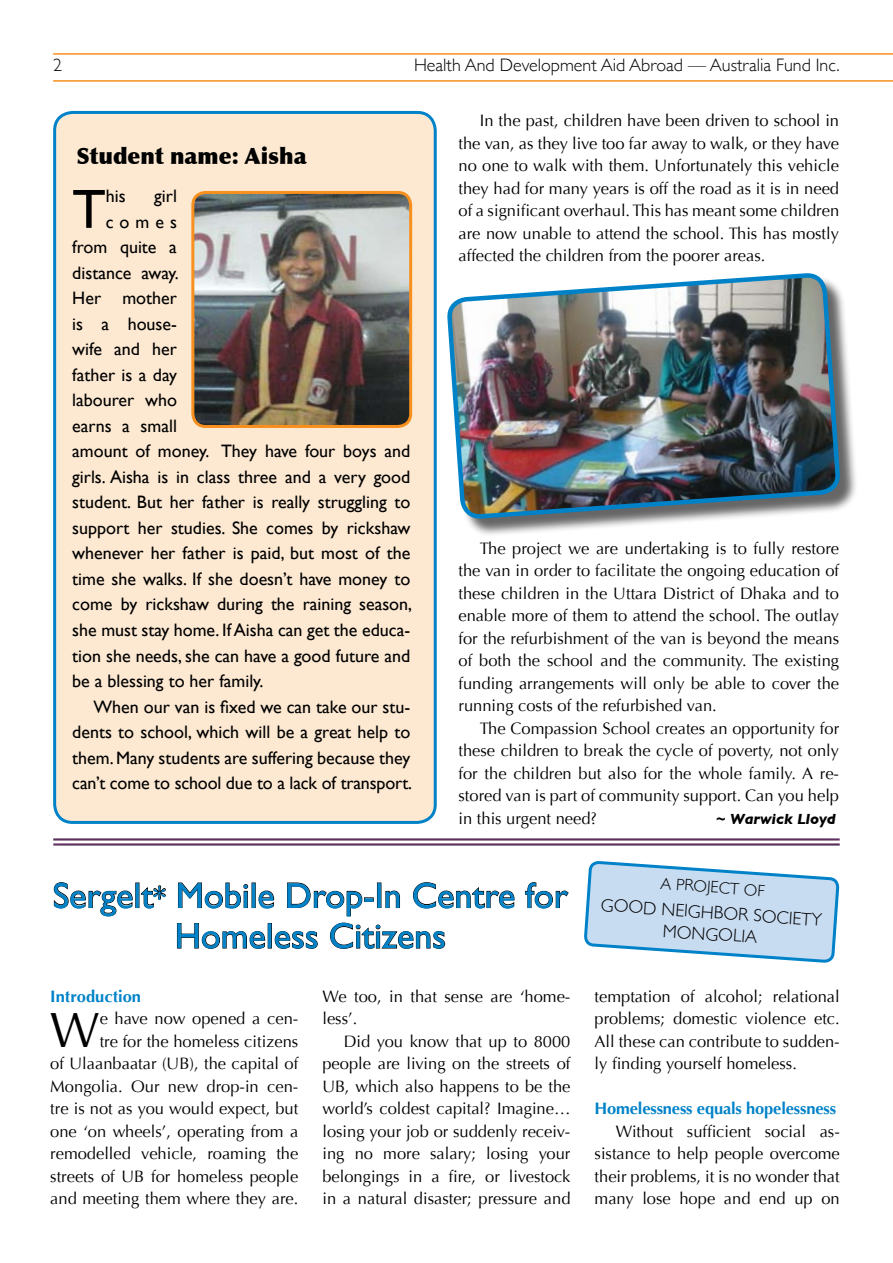
<style>
.page{position:relative;width:893px;height:1263px;background:#fff}
.page>*{position:absolute;margin:0;border:0;box-sizing:border-box;transform-origin:0 0}
.t1{font:55.35px "Gill Sans";color:#000}
.t2{font:49.35px "Optima";color:#000}
.t3{font:36px/40.5px "Gill Sans";color:#0082c9;text-align:center}
.t4{font:900 22.5px "Optima";color:#000}
.t5{font:18px "Gill Sans";color:#000}
.t6{font:300 18px/21.6px "Gill Sans";color:#000;text-align:center}
.t7{font:16.5px/22.5px "Optima";color:#000;text-align:justify}
.t8{font:700 16.5px "Optima";letter-spacing:-.01em;color:#0082c9}
.t9{font:300 16.5px "Gill Sans";color:#000}
.t10{font:italic 700 15px "Gill Sans";color:#000}
.s1{font-size:30px}
</style>
<div class="page">
<div style="left:55px;top:112px;width:380px;height:710px;background:#fde9d2;border-radius:18px"></div>
<div style="left:53px;top:111px;width:384px;height:713px;border:3px solid #0082c9;border-radius:18px"></div>
<hr style="left:53px;top:53px;width:840px;height:2px;background:#f7901e">
<hr style="left:53px;top:80px;width:840px;height:2px;background:#f7901e">
<div style="left:449px;top:275px;width:409px;height:262px;background:#000;opacity:.6"></div>
<img style="left:448px;top:274px;width:391px;height:263px">
<img style="left:195px;top:192px;width:216px;height:232px">
<div style="left:191px;top:191px;width:221px;height:237px;border:3px solid #f7901e;border-radius:13px"></div>
<div style="left:38px;top:819px;width:817px;height:46px;background:#000;opacity:.5"></div>
<svg style="left:54px;top:882px;width:79px;height:34px"></svg>
<svg style="left:141px;top:885px;width:25px;height:23px"></svg>
<svg style="left:178px;top:882px;width:71px;height:26px"></svg>
<svg style="left:258px;top:890px;width:16px;height:18px"></svg>
<svg style="left:287px;top:882px;width:76px;height:34px"></svg>
<div style="left:364px;top:897px;width:10px;height:5px;border:1px solid #000"></div>
<div style="left:377px;top:883px;width:4px;height:25px;border:1px solid #000"></div>
<svg style="left:385px;top:890px;width:15px;height:18px"></svg>
<svg style="left:413px;top:882px;width:102px;height:26px"></svg>
<svg style="left:525px;top:882px;width:44px;height:26px"></svg>
<svg style="left:177px;top:923px;width:88px;height:26px"></svg>
<div style="left:268px;top:923px;width:4px;height:25px;border:1px solid #000"></div>
<svg style="left:274px;top:931px;width:44px;height:18px"></svg>
<svg style="left:330px;top:922px;width:115px;height:27px"></svg>
<svg style="left:582px;top:819px;width:259px;height:144px"></svg>
<p class="t6" style="left:53px;top:54px;width:10px">2</p>
<p class="t6" style="left:414px;top:54px;width:427px">Health And Development Aid Abroad — Australia Fund Inc.</p>
<p class="t7" style="left:459px;top:109px;width:382px;text-indent:21px">In the past, children have been driven to school in the van, as they live too far away to walk, or they have no one to walk with them. Unfortunately this vehicle they had for many years is off the road as it is in need of a significant overhaul. This has meant some children are now unable to attend the school. This has mostly affected the children from the poorer areas.</p>
<h3 class="t4" style="left:77px;top:142px;width:232px">Student name: Aisha</h3>
<h1 class="t1" style="left:72px;top:177px;width:35px">T</h1>
<p class="t5" style="left:106px;top:186px;width:21px">his</p>
<p class="t5" style="left:154px;top:186px;width:24px">girl</p>
<p class="t5" style="left:106px;top:211px;width:73px">comes</p>
<p class="t5" style="left:72px;top:237px;width:106px">from quite a</p>
<p class="t5" style="left:72px;top:262px;width:108px">distance away.</p>
<p class="t5" style="left:72px;top:288px;width:106px">Her mother</p>
<p class="t5" style="left:72px;top:313px;width:106px">is a house-</p>
<p class="t5" style="left:72px;top:339px;width:106px">wife and her</p>
<p class="t5" style="left:72px;top:364px;width:106px">father is a day</p>
<p class="t5" style="left:72px;top:390px;width:106px">labourer who</p>
<p class="t5" style="left:72px;top:415px;width:106px">earns a small</p>
<p class="t5" style="left:72px;top:441px;width:340px">amount of money. They have four boys and</p>
<p class="t5" style="left:72px;top:466px;width:340px">girls. Aisha is in class three and a very good</p>
<p class="t5" style="left:72px;top:492px;width:340px">student. But her father is really struggling to</p>
<p class="t5" style="left:72px;top:517px;width:340px">support her studies. She comes by rickshaw</p>
<p class="t5" style="left:72px;top:543px;width:340px">whenever her father is paid, but most of the</p>
<p class="t5" style="left:72px;top:568px;width:340px">time she walks. If she doesn’t have money to</p>
<p class="t5" style="left:72px;top:594px;width:341px">come by rickshaw during the raining season,</p>
<p class="t5" style="left:72px;top:619px;width:340px">she must stay home. If Aisha can get the educa-</p>
<p class="t5" style="left:72px;top:645px;width:340px">tion she needs, she can have a good future and</p>
<p class="t5" style="left:72px;top:670px;width:193px">be a blessing to her family.</p>
<p class="t5" style="left:94px;top:696px;width:318px">When our van is fixed we can take our stu-</p>
<p class="t5" style="left:72px;top:721px;width:340px">dents to school, which will be a great help to</p>
<p class="t5" style="left:72px;top:747px;width:340px">them. Many students are suffering because they</p>
<p class="t5" style="left:72px;top:772px;width:341px">can’t come to school due to a lack of transport.</p>
<p class="t7" style="left:459px;top:537px;width:382px;text-indent:21px">The project we are undertaking is to fully restore the van in order to facilitate the ongoing education of these children in the Uttara District of Dhaka and to enable more of them to attend the school. The outlay for the refurbishment of the van is beyond the means of both the school and the community. The existing funding arrangements will only be able to cover the running costs of the refurbished van.</p>
<p class="t7" style="left:459px;top:717px;width:382px;text-indent:21px">The Compassion School creates an opportunity for these children to break the cycle of poverty, not only for the children but also for the whole family. A re&shy;stored van is part of community support. Can you help in this urgent need?</p>
<p class="t10" style="left:716px;top:810px;width:122px">~ Warwick Lloyd</p>
<h3 class="t3" style="left:53px;top:875px;width:517px">Sergelt<span class="s1">*</span> Mobile Drop-In Centre for<br>Homeless Citizens</h3>
<p class="t9" style="left:661px;top:870px;width:106px;rotate:4deg">A PROJECT OF</p>
<p class="t6" style="left:602px;top:893px;width:223px;rotate:4deg">GOOD NEIGHBOR SOCIETY<br>MONGOLIA</p>
<p class="t8" style="left:50px;top:986px;width:92px">Introduction</p>
<h2 class="t2" style="left:50px;top:1001px;width:51px">W</h2>
<p class="t7" style="left:50px;top:1007px;width:250px;text-align:right">e have now opened a cen-<br>tre for the homeless citizens<br>of Ulaanbaatar (UB), the capital of<br>Mongolia. Our new drop-in cen&shy;tre is not as you would expect, but one ‘on wheels’, operating from a remodelled vehicle, roaming the streets of UB for homeless people and meeting them where they are.</p>
<p class="t7" style="left:322px;top:985px;width:249px">We too, in that sense are ‘home&shy;less’.</p>
<p class="t7" style="left:322px;top:1030px;width:250px;text-indent:21px">Did you know that up to 8000 people are living on the streets of UB, which also happens to be the world’s coldest capital? Imagine… losing your job or suddenly receiv&shy;ing no more salary; losing your belongings in a fire, or livestock in a natural disaster; pressure and</p>
<p class="t7" style="left:595px;top:985px;width:247px">temptation of alcohol; relational problems; domestic violence etc.<br>All these can contribute to sudden&shy;ly finding yourself homeless.</p>
<p class="t8" style="left:595px;top:1099px;width:243px">Homelessness equals hopelessness</p>
<p class="t7" style="left:595px;top:1120px;width:247px;text-indent:21px">Without sufficient social as&shy;sistance to help people overcome their problems, it is no wonder that many lose hope and end up on</p>
</div>
